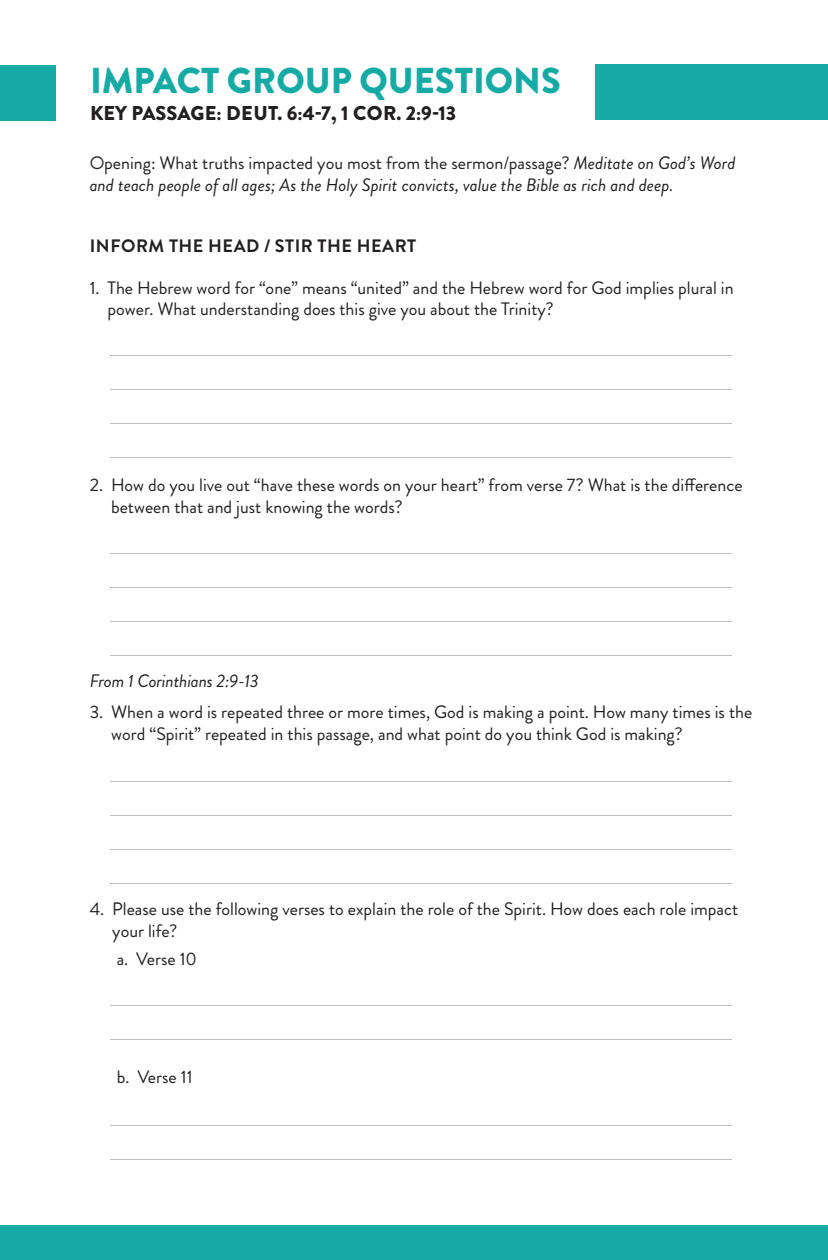
<style>
.page{position:relative;width:828px;height:1260px;background:#fff}
.page>*{position:absolute;margin:0;border:0;box-sizing:border-box;transform-origin:0 0}
.t1{font:900 36px "Brandon Grotesque";color:#16aaa4}
.t2{font:900 20px "Brandon Grotesque";color:#231f20}
.t3{font:18px/21.6px "Brandon Grotesque";color:#231f20}
.t4{font:italic 18px/21.6px "Brandon Grotesque";color:#231f20}
.t5{font:700 18px "Brandon Grotesque";letter-spacing:.03em;color:#231f20}
.s1{font-style:normal}
</style>
<div class="page">
<div style="left:0;top:66px;width:55px;height:55px;background:#16aaa4"></div>
<div style="left:595px;top:65px;width:233px;height:55px;background:#16aaa4"></div>
<div style="left:0;top:1226px;width:828px;height:34px;background:#16aaa4"></div>
<hr style="left:110px;top:355px;width:622px;height:1px;background:#bcbdc0">
<hr style="left:110px;top:389px;width:622px;height:1px;background:#bcbdc0">
<hr style="left:110px;top:423px;width:622px;height:1px;background:#bcbdc0">
<hr style="left:110px;top:457px;width:622px;height:1px;background:#bcbdc0">
<hr style="left:110px;top:553px;width:622px;height:1px;background:#bcbdc0">
<hr style="left:110px;top:587px;width:622px;height:1px;background:#bcbdc0">
<hr style="left:110px;top:621px;width:622px;height:1px;background:#bcbdc0">
<hr style="left:110px;top:655px;width:622px;height:1px;background:#bcbdc0">
<hr style="left:110px;top:781px;width:622px;height:1px;background:#bcbdc0">
<hr style="left:110px;top:815px;width:622px;height:1px;background:#bcbdc0">
<hr style="left:110px;top:849px;width:622px;height:1px;background:#bcbdc0">
<hr style="left:110px;top:883px;width:622px;height:1px;background:#bcbdc0">
<hr style="left:110px;top:1005px;width:622px;height:1px;background:#bcbdc0">
<hr style="left:110px;top:1039px;width:622px;height:1px;background:#bcbdc0">
<hr style="left:110px;top:1125px;width:622px;height:1px;background:#bcbdc0">
<hr style="left:110px;top:1159px;width:622px;height:1px;background:#bcbdc0">
<p class="t1" style="left:90px;top:55px;width:472px">IMPACT GROUP QUESTIONS</p>
<p class="t2" style="left:90px;top:99px;width:368px">KEY PASSAGE: DEUT. 6:4-7, 1 COR. 2:9-13</p>
<p class="t4" style="left:90px;top:152px;width:647px"><span class="s1">Opening: What truths impacted you most from the sermon/passage?</span> Meditate on God’s Word and teach people of all ages; As the Holy Spirit convicts, value the Bible as rich and deep.</p>
<p class="t5" style="left:90px;top:233px;width:328px">INFORM THE HEAD / STIR THE HEART</p>
<p class="t3" style="left:108px;top:277px;width:628px;text-indent:-18px">1. The Hebrew word for “one” means “united” and the Hebrew word for God implies plural in power. What understanding does this give you about the Trinity?</p>
<p class="t3" style="left:111px;top:474px;width:633px;text-indent:-21px">2. How do you live out “have these words on your heart” from verse 7? What is the difference between that and just knowing the words?</p>
<p class="t4" style="left:90px;top:670px;width:171px">From 1 Corinthians 2:9-13</p>
<p class="t3" style="left:111px;top:701px;width:643px;text-indent:-22px">3. When a word is repeated three or more times, God is making a point. How many times is the word “Spirit” repeated in this passage, and what point do you think God is making?</p>
<p class="t3" style="left:112px;top:899px;width:627px;text-indent:-23px">4. Please use the following verses to explain the role of the Spirit. How does each role impact your life?</p>
<p class="t3" style="left:117px;top:948px;width:82px">a. Verse 10</p>
<p class="t3" style="left:117px;top:1066px;width:77px">b. Verse 11</p>
</div>
